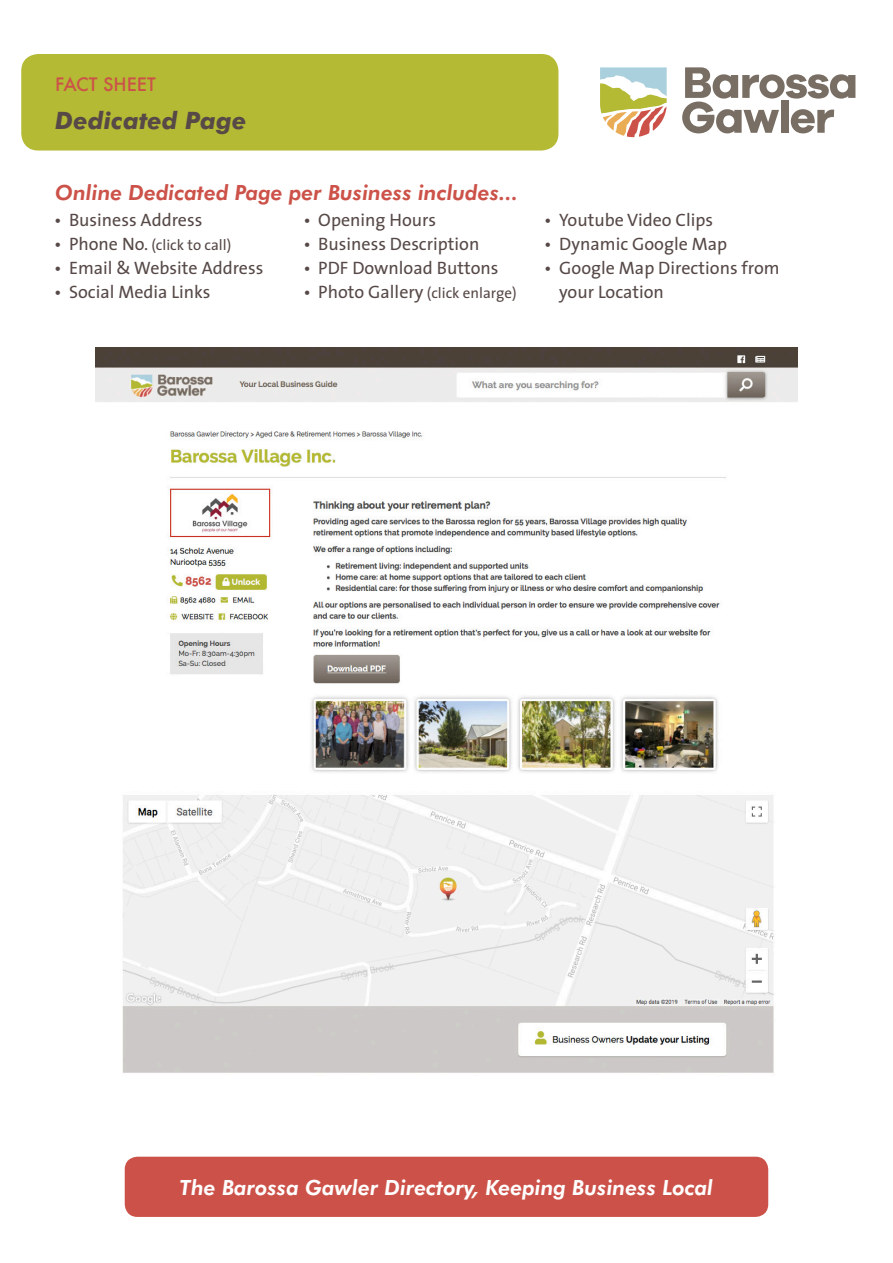
<style>
.page{position:relative;width:893px;height:1263px;background:#fff}
.page>*{position:absolute;margin:0;border:0;box-sizing:border-box;transform-origin:0 0}
.t1{font:italic 700 24px "Futura BT";color:#564947}
.t2{font:italic 800 21px "Futura BT";color:#fff}
.t3{font:italic 800 21px "Futura BT";color:#cc5249}
.t4{font:18px/24px "The Sans";color:#564947}
.t5{font:500 18px "Futura";color:#cc5249}
.t6{font:15px "The Sans";color:#564947}
.s1{font-size:18px}
</style>
<div class="page">
<div style="left:21px;top:54px;width:537px;height:97px;background:#b4ba34;border-radius:17px"></div>
<img style="left:96px;top:347px;width:701px;height:726px">
<div style="left:125px;top:1157px;width:643px;height:60px;background:#cc5249;border-radius:13px"></div>
<svg style="left:600px;top:67px;width:67px;height:70px"></svg>
<svg style="left:682px;top:67px;width:173px;height:66px"></svg>
<p class="t5" style="left:55px;top:72px;width:102px">FACT SHEET</p>
<p class="t1" style="left:55px;top:106px;width:193px">Dedicated Page</p>
<p class="t3" style="left:55px;top:179px;width:464px">Online Dedicated Page per Business includes...</p>
<p class="t4" style="left:54px;top:207px;width:150px">• Business Address</p>
<p class="t6" style="left:54px;top:232px;width:179px"><span class="s1">• Phone No.</span> (click to call)</p>
<p class="t4" style="left:54px;top:255px;width:211px">• Email &amp; Website Address</p>
<p class="t4" style="left:54px;top:279px;width:158px">• Social Media Links</p>
<p class="t4" style="left:303px;top:207px;width:134px">• Opening Hours</p>
<p class="t4" style="left:303px;top:231px;width:178px">• Business Description</p>
<p class="t4" style="left:303px;top:255px;width:197px">• PDF Download Buttons</p>
<p class="t6" style="left:303px;top:280px;width:215px"><span class="s1">• Photo Gallery</span> (click enlarge)</p>
<p class="t4" style="left:544px;top:207px;width:170px">• Youtube Video Clips</p>
<p class="t4" style="left:544px;top:231px;width:184px">• Dynamic Google Map</p>
<p class="t4" style="left:559px;top:255px;width:222px;text-indent:-15px">• Google Map Directions from your Location</p>
<p class="t2" style="left:180px;top:1175px;width:535px">The Barossa Gawler Directory, Keeping Business Local</p>
</div>
